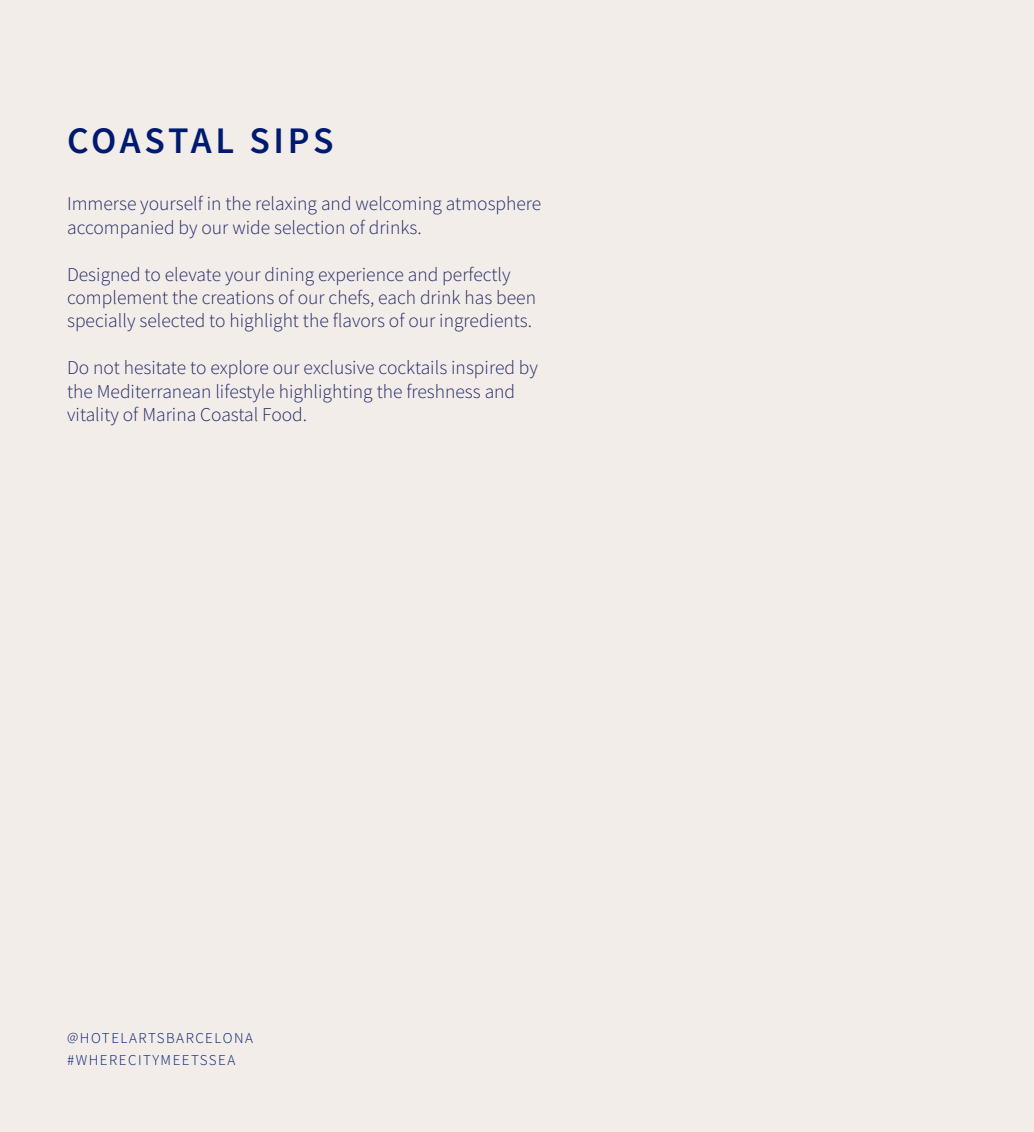
<style>
.page{position:relative;width:1034px;height:1132px;background:#fff}
.page>*{position:absolute;margin:0;border:0;box-sizing:border-box;transform-origin:0 0}
.t1{font:600 37.5px "Source Sans Pro";letter-spacing:.09em;color:#001a70}
.t2{font:300 19.5px/23.4px "Source Sans Pro";color:#242968}
.t3{font:300 15px "Source Sans Pro";letter-spacing:.1em;color:#001a70}
</style>
<div class="page">
<div style="left:0;top:0;width:1032px;height:1131px;background:#f2ede8"></div>
<p class="t1" style="left:67px;top:116px;width:268px">COASTAL SIPS</p>
<p class="t2" style="left:67px;top:192px;width:475px">Immerse yourself in the relaxing and welcoming atmosphere accompanied by our wide selection of drinks.</p>
<p class="t2" style="left:67px;top:262px;width:445px">Designed to elevate your dining experience and perfectly</p>
<p class="t2" style="left:67px;top:286px;width:470px">complement the creations of our chefs, each drink has been specially selected to highlight the flavors of our ingredients.</p>
<p class="t2" style="left:67px;top:356px;width:472px">Do not hesitate to explore our exclusive cocktails inspired by the Mediterranean lifestyle highlighting the freshness and</p>
<p class="t2" style="left:67px;top:403px;width:241px">vitality of Marina Coastal Food.</p>
<p class="t3" style="left:67px;top:1028px;width:187px">@HOTELARTSBARCELONA</p>
<p class="t3" style="left:67px;top:1050px;width:170px">#WHERECITYMEETSSEA</p>
</div>
